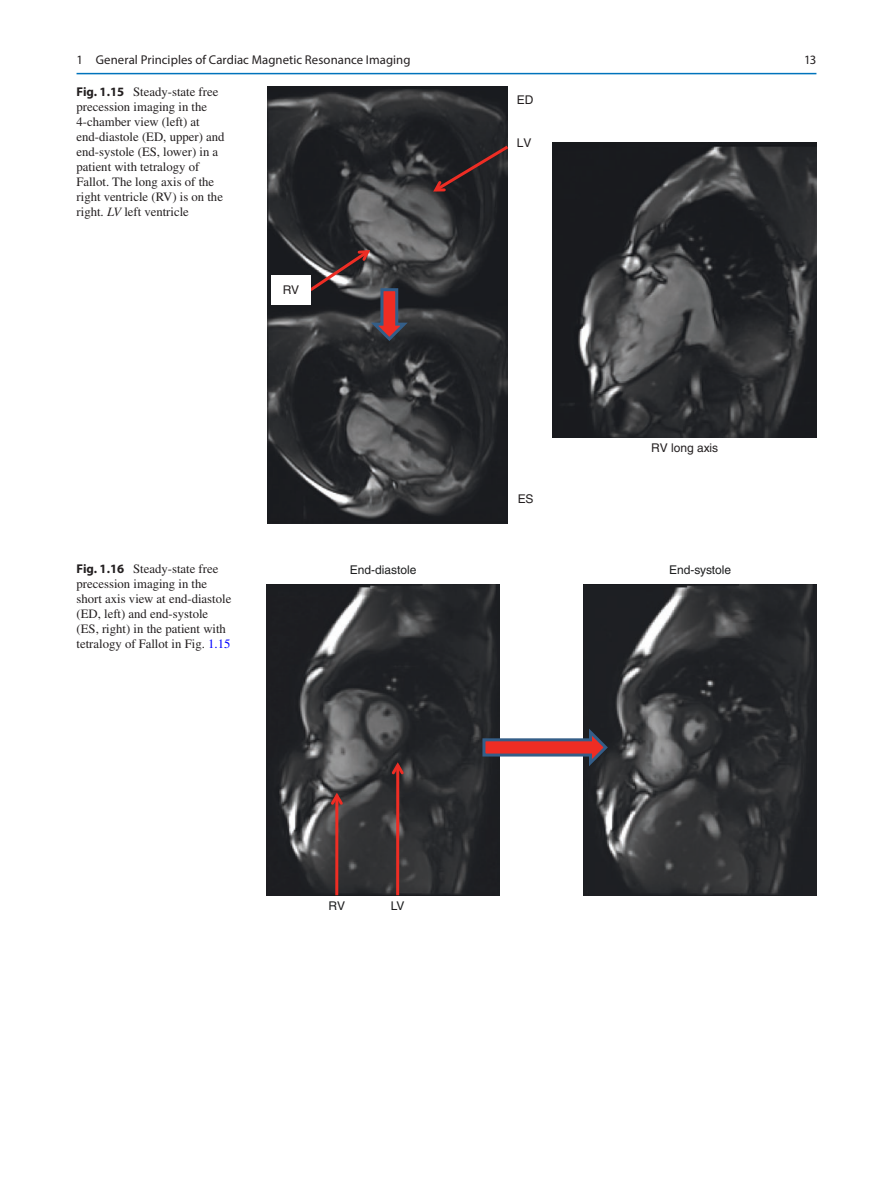
<style>
.page{position:relative;width:893px;height:1187px;background:#fff}
.page>*{position:absolute;margin:0;border:0;box-sizing:border-box;transform-origin:0 0}
.t1{font:12.75px/15px "Times LT Std";color:#231f20}
.t2{font:12.75px "Myriad Pro";letter-spacing:.005em;color:#231f20}
.t3{font:12px "Helvetica 16";color:#1d1e1f}
.t4{font:12px "Helvetica 15";color:#231f20}
.s1{font-family:"Myriad Pro";font-weight:700}
.s2{font-style:italic}
.s3{color:#00f}
</style>
<div class="page">
<img style="left:267px;top:87px;width:240px;height:436px">
<svg style="left:431px;top:143px;width:77px;height:51px;background:#302325"></svg>
<svg style="left:306px;top:247px;width:105px;height:96px;background:#4a3e41"></svg>
<div style="left:271px;top:275px;width:40px;height:30px;background:#fff"></div>
<img style="left:552px;top:143px;width:264px;height:295px">
<img style="left:267px;top:584px;width:233px;height:311px">
<img style="left:584px;top:584px;width:232px;height:311px">
<svg style="left:481px;top:725px;width:129px;height:41px"></svg>
<hr style="left:335px;top:795px;width:3px;height:100px;background:#ee2d24">
<svg style="left:328px;top:789px;width:17px;height:18px"></svg>
<hr style="left:396px;top:765px;width:3px;height:130px;background:#ee2d24">
<svg style="left:389px;top:759px;width:17px;height:17px"></svg>
<hr style="left:77px;top:73px;width:739px;height:1px;background:#0073bc">
<p class="t2" style="left:77px;top:52px;width:335px">1 General Principles of Cardiac Magnetic Resonance Imaging</p>
<p class="t1" style="left:77px;top:85px;width:150px"><span class="s1">Fig. 1.15</span> Steady-state free precession imaging in the<br>4-chamber view (left) at end-diastole (ED, upper) and end-systole (ES, lower) in a patient with tetralogy of<br>Fallot. The long axis of the right ventricle (RV) is on the right. <span class="s2">LV</span> left ventricle</p>
<p class="t4" style="left:283px;top:282px;width:18px">RV</p>
<p class="t4" style="left:517px;top:93px;width:18px">ED</p>
<p class="t4" style="left:517px;top:136px;width:16px">LV</p>
<p class="t4" style="left:518px;top:492px;width:17px">ES</p>
<p class="t4" style="left:651px;top:441px;width:69px">RV long axis</p>
<p class="t1" style="left:77px;top:561px;width:156px"><span class="s1">Fig. 1.16</span> Steady-state free precession imaging in the short axis view at end-diastole (ED, left) and end-systole (ES, right) in the patient with tetralogy of Fallot in Fig. <span class="s3">1.15</span></p>
<p class="t3" style="left:350px;top:562px;width:68px">End-diastole</p>
<p class="t3" style="left:669px;top:562px;width:64px">End-systole</p>
<p class="t2" style="left:804px;top:52px;width:14px">13</p>
<p class="t3" style="left:329px;top:899px;width:18px">RV</p>
<p class="t3" style="left:391px;top:899px;width:15px">LV</p>
</div>
